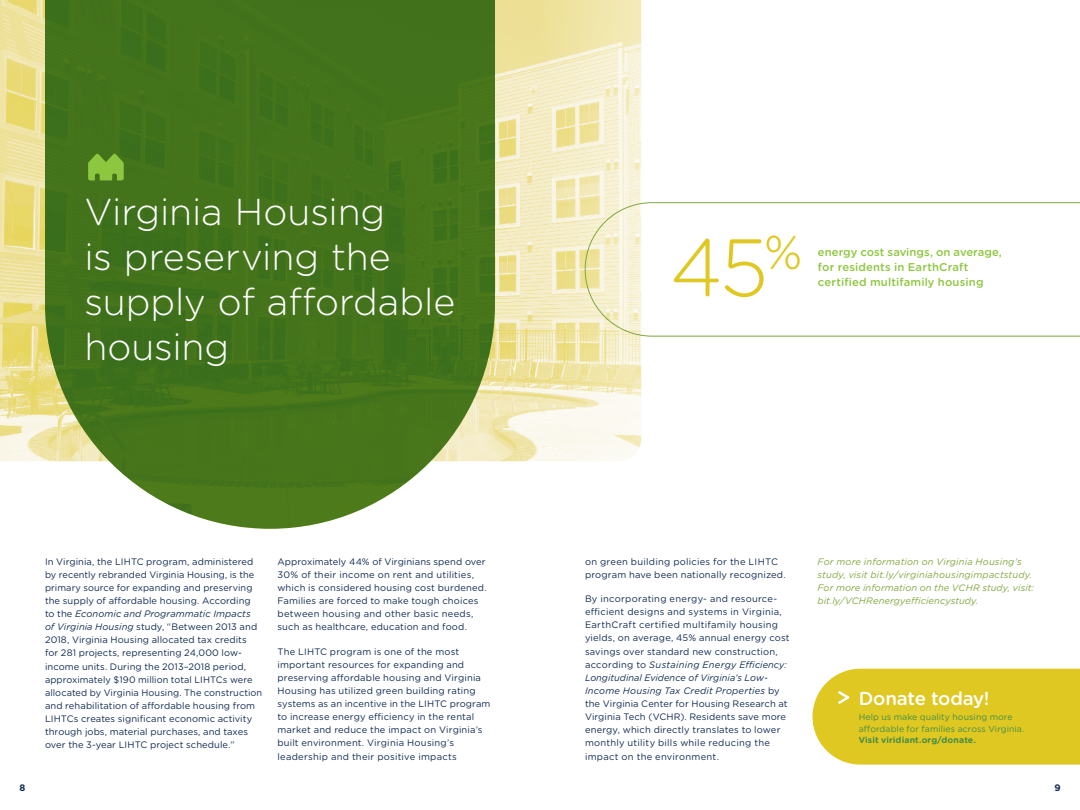
<style>
.page{position:relative;width:1080px;height:810px;background:#fff}
.page>*{position:absolute;margin:0;border:0;box-sizing:border-box;transform-origin:0 0}
.t1{font:300 81.25px "Gotham Rounded";color:#dfc822}
.t2{font:300 37.5px/45px "Gotham Rounded";letter-spacing:-.005em;color:#fff}
.t3{font:500 18.75px "Gotham Rounded";letter-spacing:-.01em;color:#fff}
.t4{font:500 11.25px/15px "Gotham Rounded";letter-spacing:.01em;color:#8dc63f}
.t5{font:9.38px/13.1px "Gotham Rounded";letter-spacing:.01em;color:#102b52}
.t6{font:italic 9.38px/13.1px "Gotham Rounded";letter-spacing:.01em;color:#80a73e}
.t7{font:700 9.38px "Gotham Rounded";color:#102b52}
.t8{font:8.75px/11.2px "Gotham Rounded";letter-spacing:.01em;color:#448d46}
.t9{font:700 8.75px "Gotham Rounded";letter-spacing:.01em;color:#448d46}
.s1{font-style:italic}
</style>
<div class="page">
<img style="left:0;top:0;width:641px;height:461px">
<img style="left:45px;top:0;width:450px;height:529px">
<svg style="left:585px;top:202px;width:495px;height:134px"></svg>
<svg style="left:88px;top:154px;width:36px;height:26px"></svg>
<div style="left:812px;top:669px;width:268px;height:96px;background:#dfc822"></div>
<h2 class="t2" style="left:84px;top:188px;width:373px">Virginia Housing<br>is preserving the supply of affordable housing</h2>
<p class="t5" style="left:45px;top:554px;width:219px">In Virginia, the LIHTC program, administered by recently rebranded Virginia Housing, is the primary source for expanding and preserving the supply of affordable housing. According to the <span class="s1">Economic and Programmatic Impacts of Virginia Housing</span> study, “Between 2013 and 2018, Virginia Housing allocated tax credits for 281 projects, representing 24,000 low&shy;income units. During the 2013–2018 period, approximately $190 million total LIHTCs were allocated by Virginia Housing. The construction and rehabilitation of affordable housing from LIHTCs creates significant economic activity through jobs, material purchases, and taxes over the 3-year LIHTC project schedule.”</p>
<p class="t5" style="left:278px;top:554px;width:211px">Approximately 44% of Virginians spend over 30% of their income on rent and utilities, which is considered housing cost burdened.<br>Families are forced to make tough choices between housing and other basic needs, such as healthcare, education and food.</p>
<p class="t5" style="left:278px;top:644px;width:215px">The LIHTC program is one of the most important resources for expanding and preserving affordable housing and Virginia Housing has utilized green building rating systems as an incentive in the LIHTC program to increase energy efficiency in the rental market and reduce the impact on Virginia’s built environment. Virginia Housing’s leadership and their positive impacts</p>
<h1 class="t1" style="left:670px;top:213px;width:134px">45<sup>%</sup></h1>
<p class="t4" style="left:818px;top:244px;width:186px">energy cost savings, on average, for residents in EarthCraft certified multifamily housing</p>
<p class="t5" style="left:585px;top:554px;width:202px">on green building policies for the LIHTC program have been nationally recognized.</p>
<p class="t5" style="left:585px;top:592px;width:206px">By incorporating energy- and resource&shy;efficient designs and systems in Virginia, EarthCraft certified multifamily housing yields, on average, 45% annual energy cost savings over standard new construction, according to <span class="s1">Sustaining Energy Efficiency:<br>Longitudinal Evidence of Virginia’s Low-Income Housing Tax Credit Properties</span> by the Virginia Center for Housing Research at Virginia Tech (VCHR). Residents save more energy, which directly translates to lower monthly utility bills while reducing the impact on the environment.</p>
<p class="t6" style="left:818px;top:554px;width:218px">For more information on Virginia Housing’s study, visit bit.ly/virginiahousingimpactstudy.<br>For more information on the VCHR study, visit: bit.ly/VCHRenergyefficiencystudy.</p>
<h3 class="t3" style="left:859px;top:685px;width:132px">Donate today!</h3>
<p class="t8" style="left:859px;top:711px;width:167px">Help us make quality housing more affordable for families across Virginia.</p>
<p class="t9" style="left:859px;top:733px;width:119px">Visit viridiant.org/donate.</p>
<p class="t7" style="left:20px;top:781px;width:7px">8</p>
<p class="t7" style="left:1054px;top:781px;width:8px">9</p>
</div>
